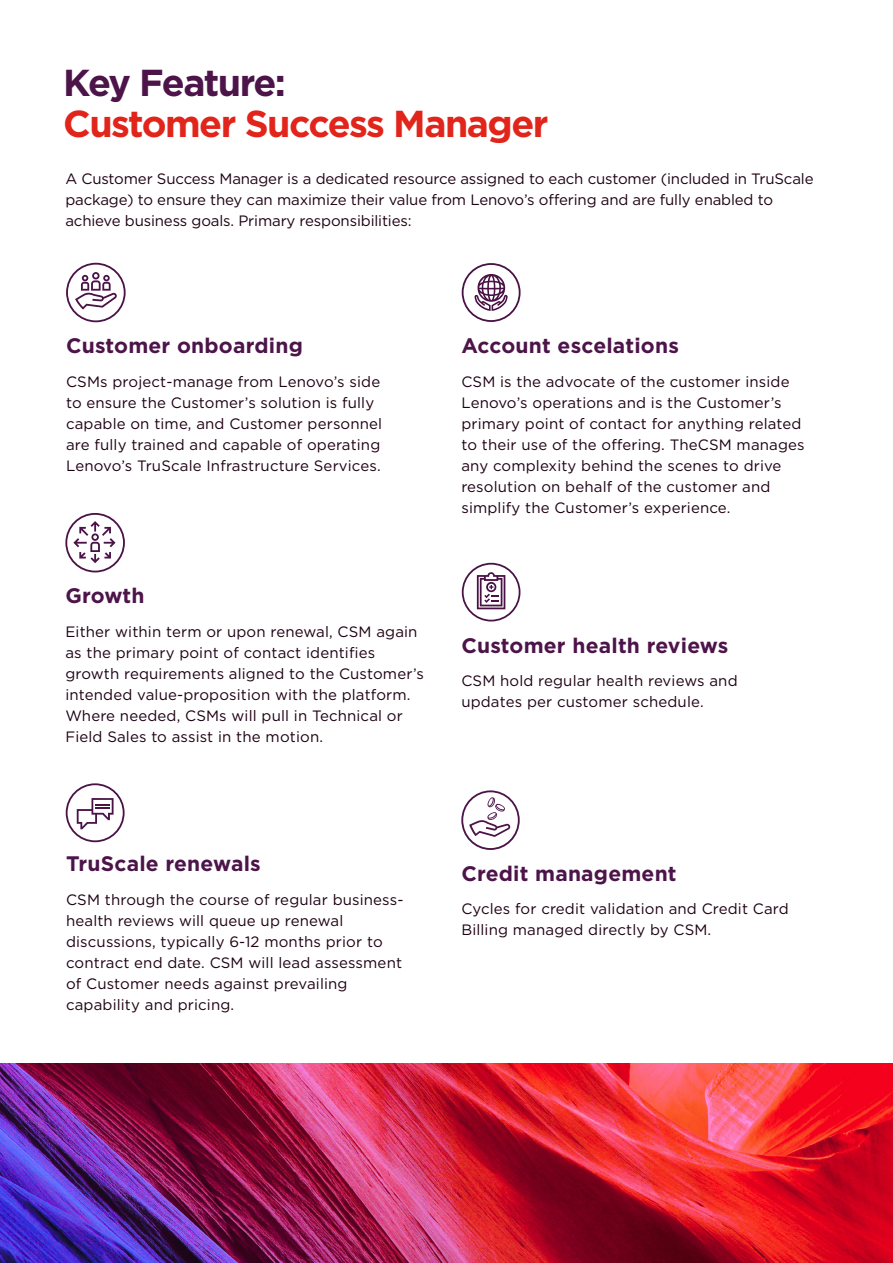
<style>
.page{position:relative;width:893px;height:1263px;background:#fff}
.page>*{position:absolute;margin:0;border:0;box-sizing:border-box;transform-origin:0 0}
.t1{font:700 37.5px "Gotham";letter-spacing:-.04em;color:#e1251b}
.t2{font:700 37.5px "Gotham";letter-spacing:-.05em;color:#4d144a}
.t3{font:700 21px "Gotham";letter-spacing:.01em;color:#4d144a}
.t4{font:15px/21px "Gotham";letter-spacing:.01em;color:#1e0113}
.t5{font:15px/21px "Gotham";letter-spacing:-.01em;color:#1e0113}
</style>
<div class="page">
<svg style="left:66px;top:263px;width:60px;height:59px"></svg>
<svg style="left:461px;top:562px;width:60px;height:60px"></svg>
<svg style="left:461px;top:263px;width:60px;height:59px"></svg>
<svg style="left:65px;top:513px;width:60px;height:59px"></svg>
<svg style="left:65px;top:783px;width:60px;height:59px"></svg>
<img style="left:0;top:1063px;width:893px;height:200px">
<svg style="left:461px;top:790px;width:59px;height:60px"></svg>
<h1 class="t2" style="left:63px;top:58px;width:224px">Key Feature:</h1>
<h1 class="t1" style="left:63px;top:98px;width:487px">Customer Success Manager</h1>
<p class="t5" style="left:65px;top:168px;width:750px">A Customer Success Manager is a dedicated resource assigned to each customer (included in TruScale package) to ensure they can maximize their value from Lenovo’s offering and are fully enabled to achieve business goals. Primary responsibilities:</p>
<h2 class="t3" style="left:66px;top:332px;width:238px">Customer onboarding</h2>
<p class="t4" style="left:66px;top:371px;width:318px">CSMs project-manage from Lenovo’s side to ensure the Customer’s solution is fully capable on time, and Customer personnel are fully trained and capable of operating Lenovo’s TruScale Infrastructure Services.</p>
<h2 class="t3" style="left:65px;top:582px;width:81px">Growth</h2>
<p class="t4" style="left:65px;top:621px;width:360px">Either within term or upon renewal, CSM again as the primary point of contact identifies growth requirements aligned to the Customer’s intended value-proposition with the platform.<br>Where needed, CSMs will pull in Technical or Field Sales to assist in the motion.</p>
<h2 class="t3" style="left:461px;top:332px;width:219px">Account escelations</h2>
<p class="t4" style="left:461px;top:371px;width:345px">CSM is the advocate of the customer inside Lenovo’s operations and is the Customer’s primary point of contact for anything related to their use of the offering. TheCSM manages any complexity behind the scenes to drive resolution on behalf of the customer and simplify the Customer’s experience.</p>
<h2 class="t3" style="left:461px;top:631px;width:269px">Customer health reviews</h2>
<p class="t4" style="left:461px;top:670px;width:278px">CSM hold regular health reviews and updates per customer schedule.</p>
<h2 class="t3" style="left:66px;top:850px;width:196px">TruScale renewals</h2>
<p class="t4" style="left:66px;top:889px;width:339px">CSM through the course of regular business&shy;health reviews will queue up renewal discussions, typically 6-12 months prior to contract end date. CSM will lead assessment of Customer needs against prevailing capability and pricing.</p>
<h2 class="t3" style="left:461px;top:859px;width:217px">Credit management</h2>
<p class="t4" style="left:461px;top:898px;width:329px">Cycles for credit validation and Credit Card<br>Billing managed directly by CSM.</p>
</div>
